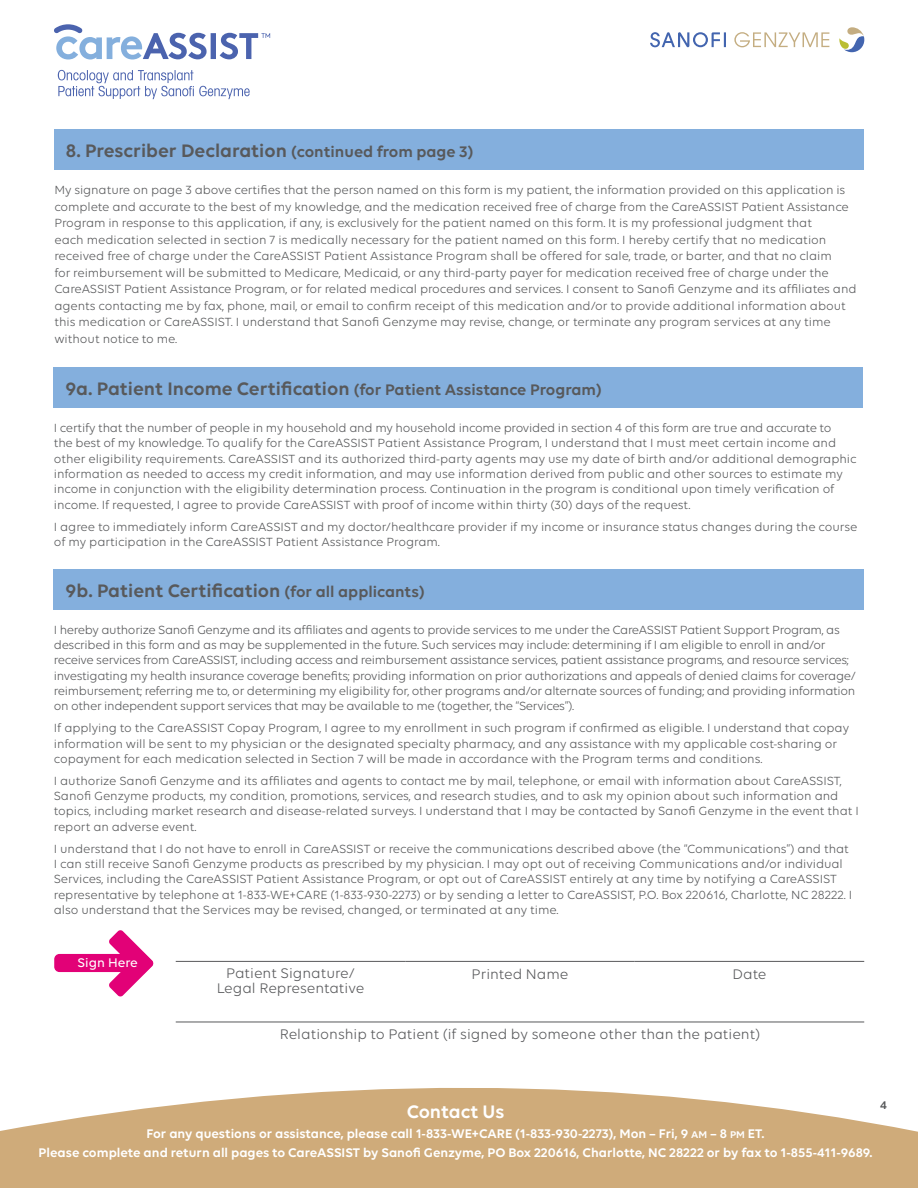
<style>
.page{position:relative;width:918px;height:1188px;background:#fff}
.page>*{position:absolute;margin:0;border:0;box-sizing:border-box;transform-origin:0 0}
.t1{font:600 19.5px "Volte";color:#58595b}
.t2{font:600 19.5px "Volte";color:#fff}
.t3{font:15px/15px "Volte";color:#58595b;text-align:center}
.t4{font:600 13.5px/18.3px "Volte";color:#fff;text-align:center}
.t5{font:500 13.5px "Volte";color:#fff}
.t6{font:12.75px/15.3px "Volte";letter-spacing:-.005em;color:#58595b}
.t7{font:12.75px/15.3px "Volte";letter-spacing:-.025em;color:#58595b}
.t8{font:600 12px "Volte";color:#58595b}
.s1{font-size:16.5px}
.s2{font-size:10.5px}
</style>
<div class="page">
<svg style="left:54px;top:24px;width:216px;height:75px"></svg>
<svg style="left:0;top:1088px;width:918px;height:100px;fill:#cfab7a"></svg>
<svg style="left:650px;top:32px;width:76px;height:15px"></svg>
<svg style="left:734px;top:32px;width:95px;height:15px"></svg>
<svg style="left:839px;top:27px;width:25px;height:25px"></svg>
<hr style="left:176px;top:961px;width:229px;height:1px;background:#58595b">
<hr style="left:405px;top:961px;width:230px;height:1px;background:#58595b">
<hr style="left:635px;top:961px;width:229px;height:1px;background:#58595b">
<hr style="left:176px;top:1022px;width:688px;height:1px;background:#58595b">
<div style="left:54px;top:954px;width:93px;height:18px;background:#e20177;border-radius:5px"></div>
<svg style="left:109px;top:930px;width:45px;height:67px"></svg>
<div style="left:53px;top:367px;width:810px;height:40px;background:#84afdd"></div>
<div style="left:54px;top:130px;width:810px;height:40px;background:#84afdd"></div>
<div style="left:54px;top:569px;width:810px;height:41px;background:#84afdd"></div>
<h1 class="t1" style="left:66px;top:139px;width:409px">8. Prescriber Declaration <span class="s1">(continued from page 3)</span></h1>
<p class="t6" style="left:54px;top:181px;width:804px;line-height:16.5px">My signature on page 3 above certifies that the person named on this form is my patient, the information provided on this application is complete and accurate to the best of my knowledge, and the medication received free of charge from the CareASSIST Patient Assistance Program in response to this application, if any, is exclusively for the patient named on this form. It is my professional judgment that<br>each medication selected in section 7 is medically necessary for the patient named on this form. I hereby certify that no medication received free of charge under the CareASSIST Patient Assistance Program shall be offered for sale, trade, or barter, and that no claim<br>for reimbursement will be submitted to Medicare, Medicaid, or any third-party payer for medication received free of charge under the CareASSIST Patient Assistance Program, or for related medical procedures and services. I consent to Sanofi Genzyme and its affiliates and agents contacting me by fax, phone, mail, or email to confirm receipt of this medication and/or to provide additional information about this medication or CareASSIST. I understand that Sanofi Genzyme may revise, change, or terminate any program services at any time without notice to me.</p>
<h1 class="t1" style="left:65px;top:377px;width:538px">9a. Patient Income Certification <span class="s1">(for Patient Assistance Program)</span></h1>
<p class="t6" style="left:54px;top:420px;width:804px">I certify that the number of people in my household and my household income provided in section 4 of this form are true and accurate to<br>the best of my knowledge. To qualify for the CareASSIST Patient Assistance Program, I understand that I must meet certain income and other eligibility requirements. CareASSIST and its authorized third-party agents may use my date of birth and/or additional demographic information as needed to access my credit information, and may use information derived from public and other sources to estimate my income in conjunction with the eligibility determination process. Continuation in the program is conditional upon timely verification of income. If requested, I agree to provide CareASSIST with proof of income within thirty (30) days of the request.</p>
<p class="t6" style="left:54px;top:519px;width:805px">I agree to immediately inform CareASSIST and my doctor/healthcare provider if my income or insurance status changes during the course of my participation in the CareASSIST Patient Assistance Program.</p>
<h1 class="t1" style="left:66px;top:579px;width:361px">9b. Patient Certification <span class="s1">(for all applicants)</span></h1>
<p class="t7" style="left:54px;top:622px;width:804px">I hereby authorize Sanofi Genzyme and its affiliates and agents to provide services to me under the CareASSIST Patient Support Program, as described in this form and as may be supplemented in the future. Such services may include: determining if I am eligible to enroll in and/or receive services from CareASSIST, including access and reimbursement assistance services, patient assistance programs, and resource services; investigating my health insurance coverage benefits; providing information on prior authorizations and appeals of denied claims for coverage/ reimbursement; referring me to, or determining my eligibility for, other programs and/or alternate sources of funding; and providing information on other independent support services that may be available to me (together, the “Services”).</p>
<p class="t6" style="left:54px;top:720px;width:797px">If applying to the CareASSIST Copay Program, I agree to my enrollment in such program if confirmed as eligible. I understand that copay information will be sent to my physician or the designated specialty pharmacy, and any assistance with my applicable cost-sharing or copayment for each medication selected in Section 7 will be made in accordance with the Program terms and conditions.</p>
<p class="t6" style="left:54px;top:773px;width:807px">I authorize Sanofi Genzyme and its affiliates and agents to contact me by mail, telephone, or email with information about CareASSIST, Sanofi Genzyme products, my condition, promotions, services, and research studies, and to ask my opinion about such information and topics, including market research and disease-related surveys. I understand that I may be contacted by Sanofi Genzyme in the event that I report an adverse event.</p>
<p class="t6" style="left:54px;top:841px;width:800px">I understand that I do not have to enroll in CareASSIST or receive the communications described above (the “Communications”) and that I can still receive Sanofi Genzyme products as prescribed by my physician. I may opt out of receiving Communications and/or individual Services, including the CareASSIST Patient Assistance Program, or opt out of CareASSIST entirely at any time by notifying a CareASSIST representative by telephone at 1-833-WE+CARE (1-833-930-2273) or by sending a letter to CareASSIST, P.O. Box 220616, Charlotte, NC 28222. I also understand that the Services may be revised, changed, or terminated at any time.</p>
<p class="t5" style="left:78px;top:955px;width:62px">Sign Here</p>
<p class="t3" style="left:217px;top:966px;width:149px">Patient Signature/<br>Legal Representative</p>
<p class="t3" style="left:472px;top:966px;width:98px">Printed Name</p>
<p class="t3" style="left:732px;top:966px;width:36px">Date</p>
<p class="t3" style="left:280px;top:1027px;width:482px">Relationship to Patient (if signed by someone other than the patient)</p>
<h1 class="t2" style="left:407px;top:1100px;width:99px">Contact Us</h1>
<p class="t4" style="left:39px;top:1124px;width:836px">For any questions or assistance, please call 1-833-WE+CARE (1-833-930-2273), Mon – Fri, 9 <span class="s2">AM</span> – 8 <span class="s2">PM</span> ET.<br>Please complete and return all pages to CareASSIST by Sanofi Genzyme, PO Box 220616, Charlotte, NC 28222 or by fax to 1-855-411-9689.</p>
<p class="t8" style="left:880px;top:1098px;width:8px">4</p>
</div>
